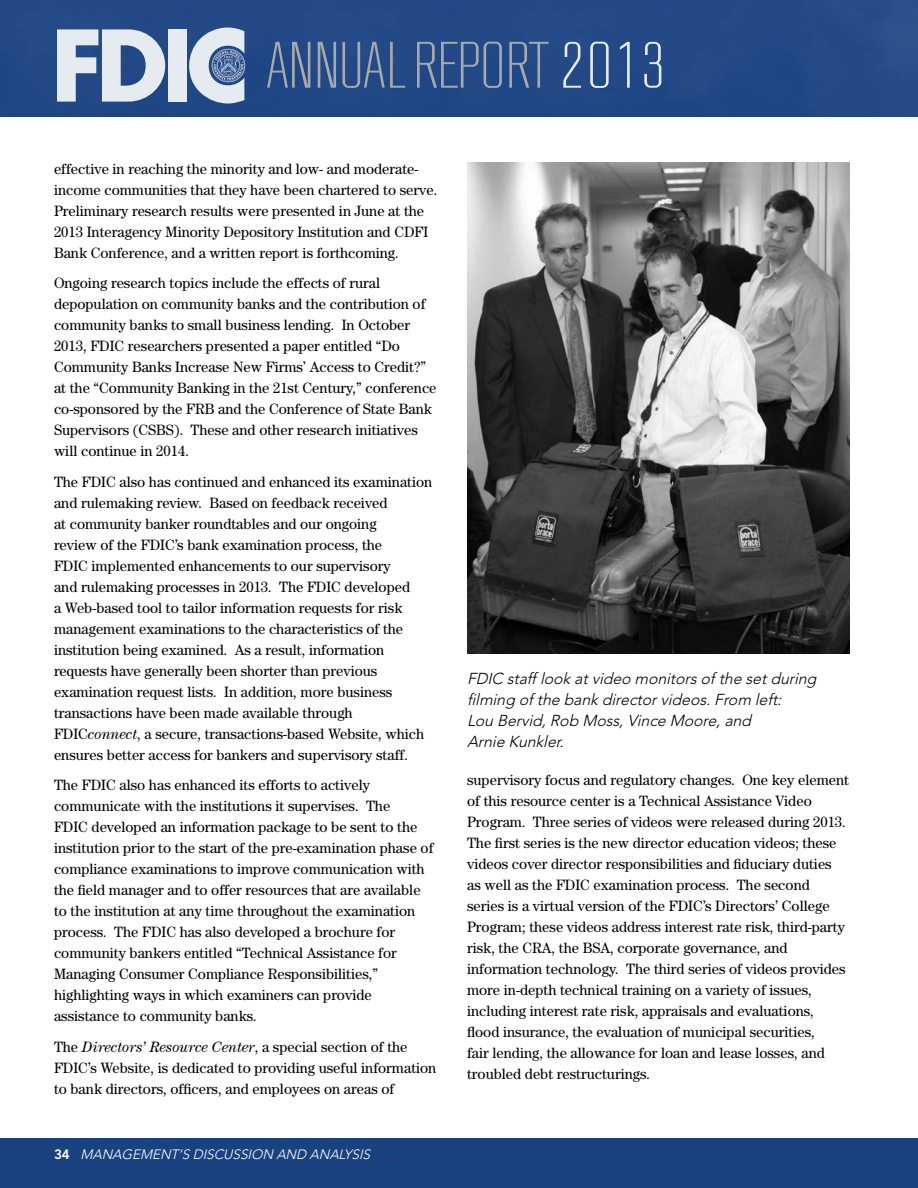
<style>
.page{position:relative;width:918px;height:1188px;background:#fff}
.page>*{position:absolute;margin:0;border:0;box-sizing:border-box;transform-origin:0 0}
.t1{font:300 64.95px "RB No 2";color:#a7a9ac}
.t2{font:italic 300 15.75px/21px "Avenir LT Std";color:#000}
.t3{font:15px/21px "Century";color:#000}
.t4{font:italic 300 13.5px "Avenir LT Std";color:#fff}
.s1{color:#e6eaf1}
.s2{font-style:italic}
.s3{font-weight:800;font-style:normal}
</style>
<div class="page">
<div style="left:0;top:0;width:918px;height:117px;background:#224986"></div>
<svg style="left:57px;top:29px;width:108px;height:73px;background:#a2b2cc"></svg>
<div style="left:168px;top:29px;width:19px;height:73px;background:#e6eaf1"></div>
<svg style="left:189px;top:28px;width:56px;height:75px;background:#9daec9"></svg>
<div style="left:0;top:1138px;width:918px;height:50px;background:#1a4281"></div>
<img style="left:467px;top:162px;width:383px;height:491px">
<h1 class="t1" style="left:265px;top:30px;width:401px">ANNUAL REPORT <span class="s1">2013</span></h1>
<p class="t3" style="left:54px;top:158px;width:385px">effective in reaching the minority and low- and moderate&shy;income communities that they have been chartered to serve.<br>Preliminary research results were presented in June at the 2013 Interagency Minority Depository Institution and CDFI Bank Conference, and a written report is forthcoming.</p>
<p class="t3" style="left:54px;top:272px;width:384px">Ongoing research topics include the effects of rural depopulation on community banks and the contribution of community banks to small business lending. In October 2013, FDIC researchers presented a paper entitled “Do Community Banks Increase New Firms’ Access to Credit?” at the “Community Banking in the 21st Century,” conference co-sponsored by the FRB and the Conference of State Bank Supervisors (CSBS). These and other research initiatives will continue in 2014.</p>
<p class="t3" style="left:54px;top:471px;width:380px">The FDIC also has continued and enhanced its examination and rulemaking review. Based on feedback received<br>at community banker roundtables and our ongoing<br>review of the FDIC’s bank examination process, the<br>FDIC implemented enhancements to our supervisory<br>and rulemaking processes in 2013. The FDIC developed<br>a Web-based tool to tailor information requests for risk management examinations to the characteristics of the institution being examined. As a result, information requests have generally been shorter than previous examination request lists. In addition, more business transactions have been made available through FDIC<span class="s2">connect</span>, a secure, transactions-based Website, which ensures better access for bankers and supervisory staff.</p>
<p class="t3" style="left:54px;top:774px;width:381px">The FDIC also has enhanced its efforts to actively communicate with the institutions it supervises. The<br>FDIC developed an information package to be sent to the institution prior to the start of the pre-examination phase of compliance examinations to improve communication with the field manager and to offer resources that are available to the institution at any time throughout the examination process. The FDIC has also developed a brochure for community bankers entitled “Technical Assistance for Managing Consumer Compliance Responsibilities,” highlighting ways in which examiners can provide assistance to community banks.</p>
<p class="t3" style="left:54px;top:1036px;width:384px">The <span class="s2">Directors’ Resource Center</span>, a special section of the<br>FDIC’s Website, is dedicated to providing useful information to bank directors, officers, and employees on areas of</p>
<p class="t4" style="left:54px;top:1146px;width:318px"><span class="s3">34</span> MANAGEMENT’S DISCUSSION AND ANALYSIS</p>
<p class="t2" style="left:467px;top:668px;width:352px">FDIC staff look at video monitors of the set during filming of the bank director videos. From left:<br>Lou Bervid, Rob Moss, Vince Moore, and<br>Arnie Kunkler.</p>
<p class="t3" style="left:467px;top:769px;width:383px">supervisory focus and regulatory changes. One key element of this resource center is a Technical Assistance Video Program. Three series of videos were released during 2013.<br>The first series is the new director education videos; these videos cover director responsibilities and fiduciary duties as well as the FDIC examination process. The second series is a virtual version of the FDIC’s Directors’ College Program; these videos address interest rate risk, third-party risk, the CRA, the BSA, corporate governance, and information technology. The third series of videos provides more in-depth technical training on a variety of issues, including interest rate risk, appraisals and evaluations, flood insurance, the evaluation of municipal securities,<br>fair lending, the allowance for loan and lease losses, and troubled debt restructurings.</p>
</div>
